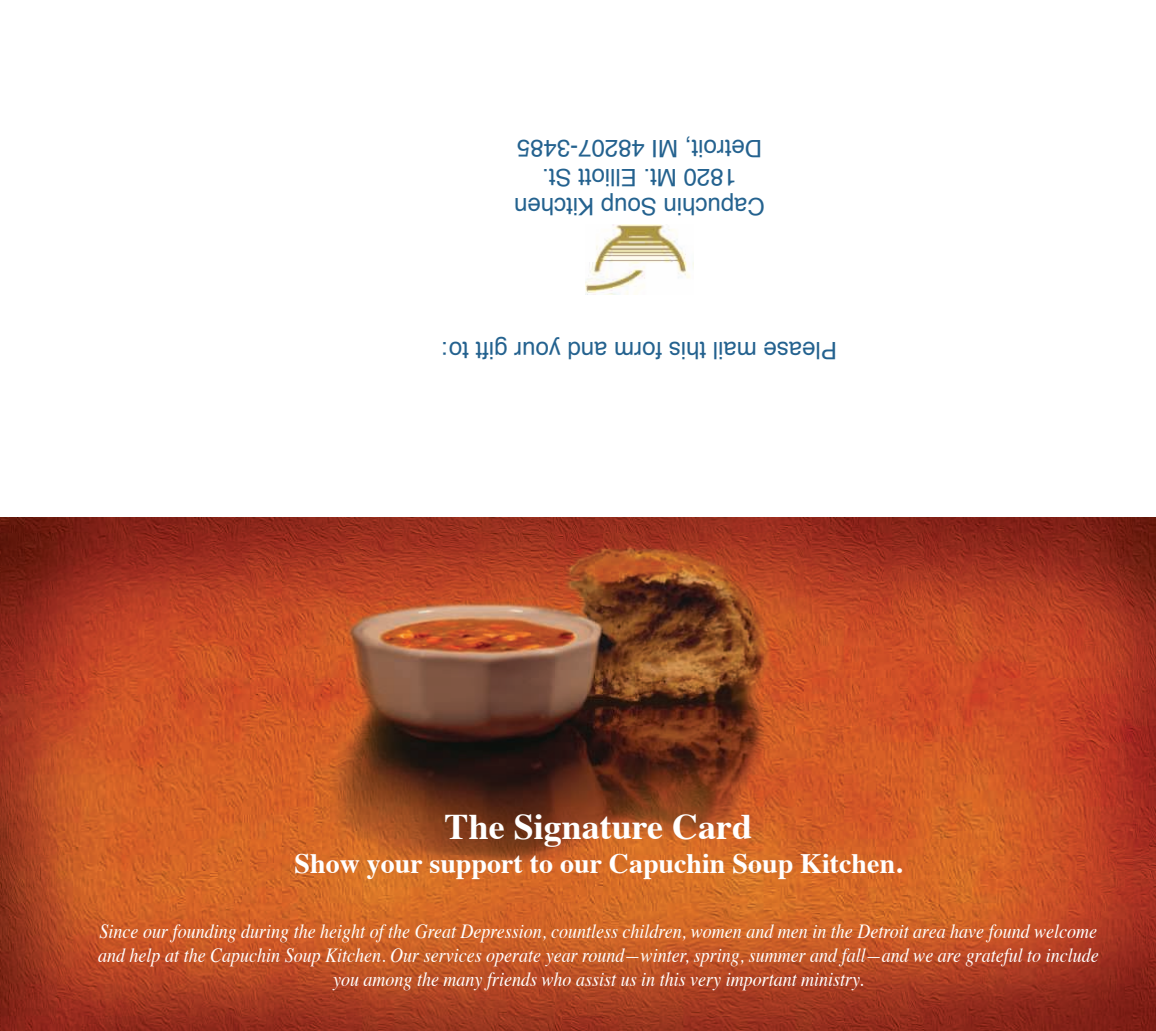
<style>
.page{position:relative;width:1156px;height:1031px;background:#fff}
.page>*{position:absolute;margin:0;border:0;box-sizing:border-box;transform-origin:0 0}
.t1{font:700 36px "Times";color:#fff}
.t2{font:700 28px "Times";color:#fff}
.t3{font:24px/28.8px "Helvetica";color:#24628f;text-align:center}
.t4{font:italic 20px/24px "Times";color:#fff;text-align:center;scale:.9 1}
</style>
<div class="page">
<img style="left:0;top:517px;width:1155px;height:513px">
<img style="left:585px;top:224px;width:108px;height:70px">
<p class="t3" style="left:765px;top:218px;width:252px;rotate:-180deg">Capuchin Soup Kitchen<br>1820 Mt. Elliott St.<br>Detroit, MI 48207-3485</p>
<p class="t3" style="left:837px;top:362px;width:396px;rotate:-180deg">Please mail this form and your gift to:</p>
<h1 class="t1" style="left:444px;top:812px;width:309px">The Signature Card</h1>
<h2 class="t2" style="left:294px;top:851px;width:609px">Show your support to our Capuchin Soup Kitchen.</h2>
<p class="t4" style="left:98px;top:920px;width:1113px">Since our founding during the height of the Great Depression, countless children, women and men in the Detroit area have found welcome and help at the Capuchin Soup Kitchen. Our services operate year round—winter, spring, summer and fall—and we are grateful to include you among the many friends who assist us in this very important ministry.</p>
</div>
